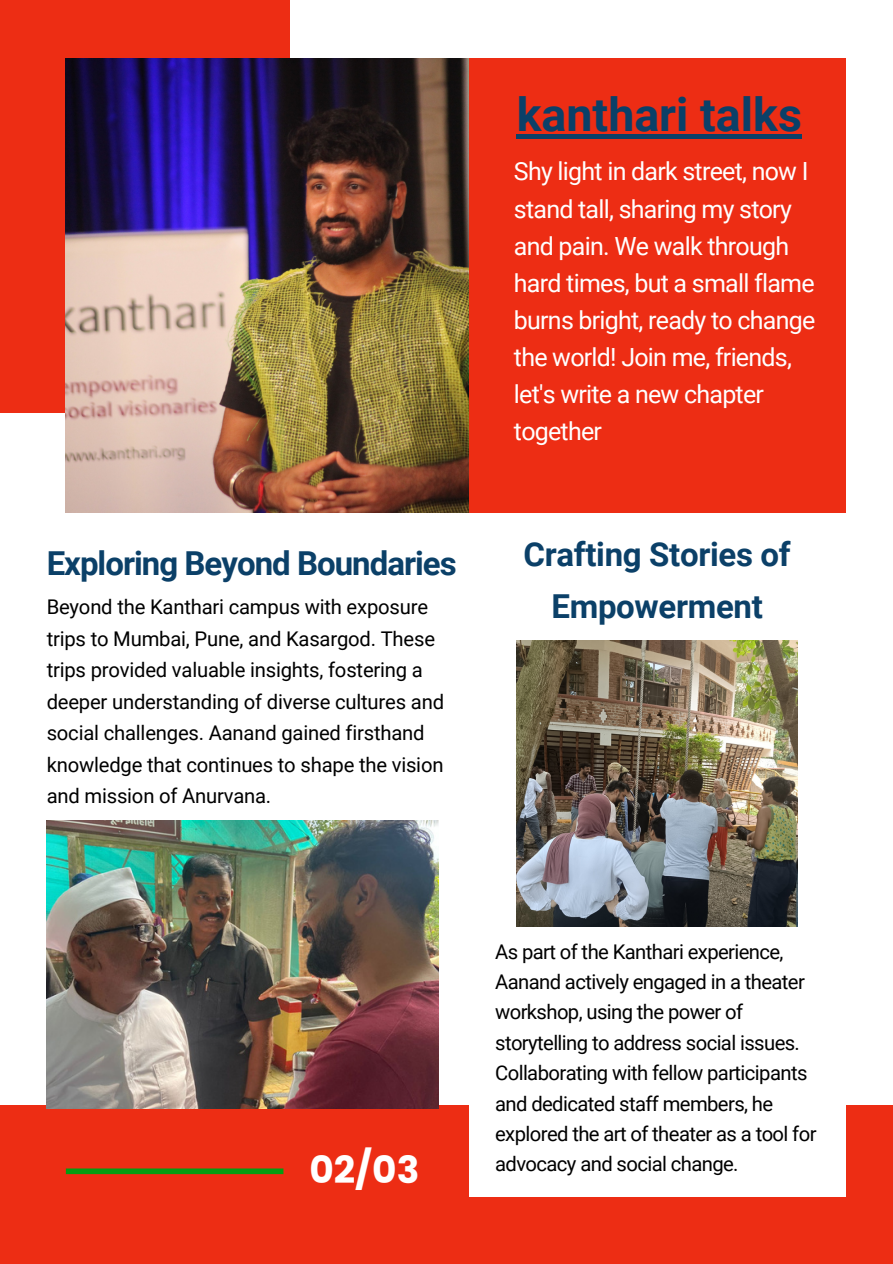
<style>
.page{position:relative;width:893px;height:1264px;background:#fff}
.page>*{position:absolute;margin:0;border:0;box-sizing:border-box;transform-origin:0 0}
.t1{font:700 46.5px "Roboto";color:#0b4068}
.t2{font:700 37.5px "Poppins";color:#fff}
.t3{font:700 33px/51.8px "Roboto";letter-spacing:-.01em;color:#0b4068;text-align:center}
.t4{font:700 33px "Roboto";letter-spacing:-.03em;color:#0b4068}
.t5{font:25.05px/37.2px "Roboto";letter-spacing:-.03em;color:#fff}
.t6{font:20.25px/31.5px "Roboto";letter-spacing:-.01em;color:#000}
.t7{font:20.25px/30.3px "Roboto";letter-spacing:-.03em;color:#000}
</style>
<div class="page">
<div style="left:468px;top:58px;width:377px;height:455px;background:#ed2d14"></div>
<div style="left:0;top:0;width:290px;height:413px;background:#ed2d14"></div>
<div style="left:0;top:1104px;width:892px;height:159px;background:#ed2d14"></div>
<div style="left:468px;top:548px;width:377px;height:648px;background:#fff"></div>
<img style="left:516px;top:640px;width:281px;height:286px">
<div style="left:66px;top:1168px;width:217px;height:6px;background:#049c12"></div>
<img style="left:66px;top:58px;width:403px;height:455px">
<img style="left:47px;top:820px;width:391px;height:288px">
<div style="left:516px;top:134px;width:285px;height:5px;background:#0b4068"></div>
<p class="t1" style="left:516px;top:88px;width:287px">kanthari talks</p>
<p class="t5" style="left:514px;top:153px;width:303px">Shy light in dark street, now I stand tall, sharing my story and pain. We walk through hard times, but a small flame burns bright, ready to change the world! Join me, friends, let's write a new chapter together</p>
<p class="t4" style="left:47px;top:545px;width:411px">Exploring Beyond Boundaries</p>
<p class="t3" style="left:523px;top:529px;width:268px">Crafting Stories of<br>Empowerment</p>
<p class="t6" style="left:47px;top:591px;width:399px">Beyond the Kanthari campus with exposure trips to Mumbai, Pune, and Kasargod. These trips provided valuable insights, fostering a deeper understanding of diverse cultures and social challenges. Aanand gained firsthand knowledge that continues to shape the vision and mission of Anurvana.</p>
<p class="t2" style="left:309px;top:1143px;width:111px">02/03</p>
<p class="t7" style="left:495px;top:936px;width:323px">As part of the Kanthari experience, Aanand actively engaged in a theater workshop, using the power of storytelling to address social issues.<br>Collaborating with fellow participants and dedicated staff members, he explored the art of theater as a tool for advocacy and social change.</p>
</div>
